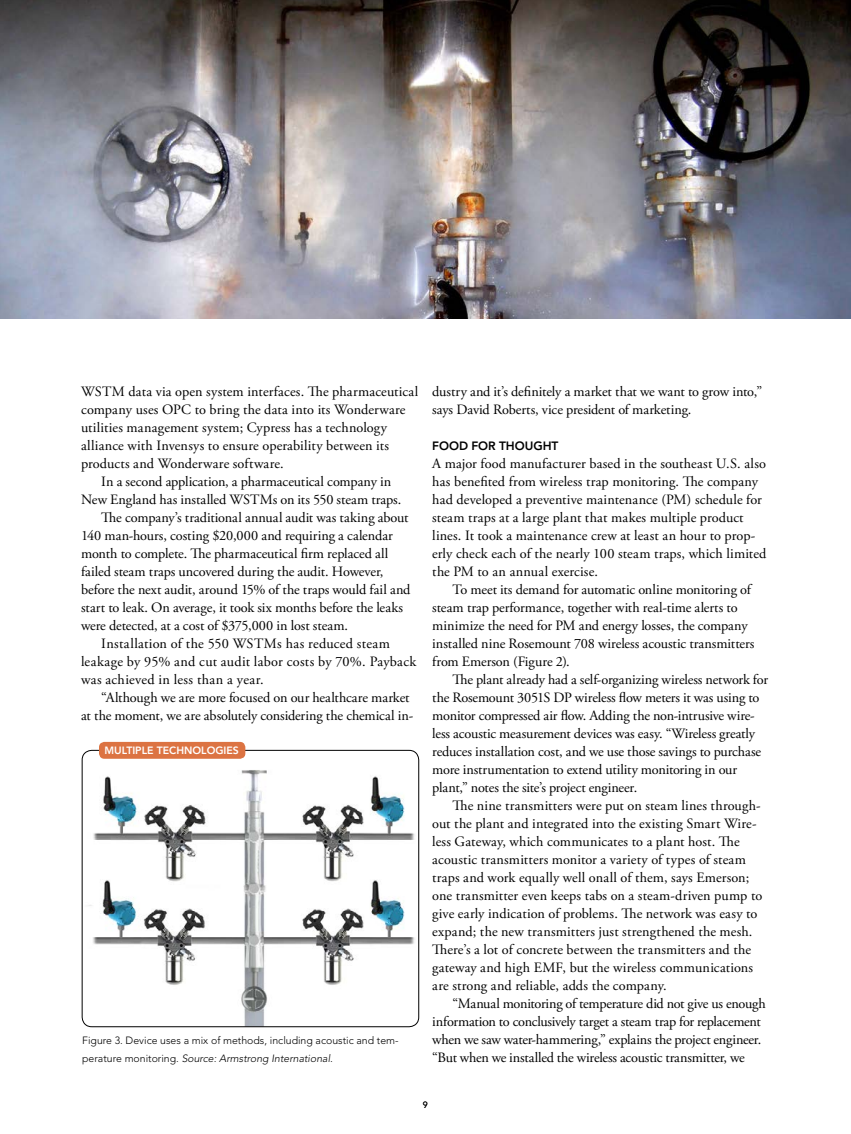
<style>
.page{position:relative;width:851px;height:1134px;background:#fff}
.page>*{position:absolute;margin:0;border:0;box-sizing:border-box;transform-origin:0 0}
.t1{font:14.25px/18px "Adobe Garamond Pro";color:#000}
.t2{font:14.25px "Adobe Garamond Pro";letter-spacing:.02em;color:#000}
.t3{font:14.25px "Adobe Garamond Pro";letter-spacing:.025em;color:#000}
.t4{font:800 12px "Avenir LT Std";color:#000}
.t5{font:300 10.5px/18px "Avenir LT Std";color:#000}
.t6{font:800 10.5px "Avenir LT Std";color:#fff}
.t7{font:9px "Avenir LT Std";color:#000}
.s1{font-style:italic}
</style>
<div class="page">
<img style="left:82px;top:770px;width:334px;height:257px">
<div style="left:82px;top:750px;width:337px;height:277px;border:1px solid #000;border-radius:10px"></div>
<div style="left:99px;top:742px;width:146px;height:17px;background:#dc7342;border-radius:5px"></div>
<img style="left:0;top:0;width:850px;height:319px">
<p class="t1" style="left:81px;top:383px;width:339px">WSTM data via open system interfaces. The pharmaceutical</p>
<p class="t1" style="left:81px;top:401px;width:326px">company uses OPC to bring the data into its Wonderware</p>
<p class="t1" style="left:81px;top:419px;width:307px">utilities management system; Cypress has a technology</p>
<p class="t1" style="left:81px;top:437px;width:309px">alliance with Invensys to ensure operability between its</p>
<p class="t1" style="left:81px;top:455px;width:204px">products and Wonderware software.</p>
<p class="t1" style="left:101px;top:473px;width:291px">In a second application, a pharmaceutical company in</p>
<p class="t1" style="left:81px;top:491px;width:322px">New England has installed WSTMs on its 550 steam traps.</p>
<p class="t1" style="left:101px;top:509px;width:309px">The company’s traditional annual audit was taking about</p>
<p class="t1" style="left:81px;top:527px;width:313px">140 man-hours, costing $20,000 and requiring a calendar</p>
<p class="t1" style="left:81px;top:545px;width:309px">month to complete. The pharmaceutical firm replaced all</p>
<p class="t1" style="left:81px;top:563px;width:304px">failed steam traps uncovered during the audit. However,</p>
<p class="t1" style="left:81px;top:581px;width:331px">before the next audit, around 15% of the traps would fail and</p>
<p class="t1" style="left:81px;top:599px;width:323px">start to leak. On average, it took six months before the leaks</p>
<p class="t1" style="left:81px;top:617px;width:268px">were detected, at a cost of $375,000 in lost steam.</p>
<p class="t2" style="left:101px;top:635px;width:290px">Installation of the 550 WSTMs has reduced steam</p>
<p class="t2" style="left:81px;top:653px;width:337px">leakage by 95% and cut audit labor costs by 70%. Payback</p>
<p class="t3" style="left:81px;top:671px;width:184px">was achieved in less than a year.</p>
<p class="t1" style="left:101px;top:689px;width:310px">“Although we are more focused on our healthcare market</p>
<p class="t1" style="left:81px;top:707px;width:334px">at the moment, we are absolutely considering the chemical in-</p>
<p class="t6" style="left:105px;top:744px;width:17px">MULTIPLE</p>
<p class="t6" style="left:157px;top:744px;width:84px">TECHNOLOGIES</p>
<p class="t5" style="left:82px;top:1031px;width:318px">Figure 3. Device uses a mix of methods, including acoustic and tem&shy;perature monitoring. <span class="s1">Source: Armstrong International.</span></p>
<p class="t1" style="left:432px;top:383px;width:331px">dustry and it’s definitely a market that we want to grow into,” says David Roberts, vice president of marketing.</p>
<p class="t4" style="left:432px;top:439px;width:128px">FOOD FOR THOUG HT</p>
<p class="t1" style="left:432px;top:455px;width:336px">A major food manufacturer based in the southeast U.S. also has benefited from wireless trap monitoring. The company had developed a preventive maintenance (PM) schedule for steam traps at a large plant that makes multiple product lines. It took a maintenance crew at least an hour to prop&shy;erly check each of the nearly 100 steam traps, which limited the PM to an annual exercise.</p>
<p class="t1" style="left:432px;top:581px;width:323px;text-indent:20px">To meet its demand for automatic online monitoring of steam trap performance, together with real-time alerts to minimize the need for PM and energy losses, the company installed nine Rosemount 708 wireless acoustic transmitters from Emerson (Figure 2).</p>
<p class="t1" style="left:432px;top:671px;width:337px;text-indent:20px">The plant already had a self-organizing wireless network for the Rosemount 3051S DP wireless flow meters it was using to monitor compressed air flow. Adding the non-intrusive wire&shy;less acoustic measurement devices was easy. “Wireless greatly reduces installation cost, and we use those savings to purchase more instrumentation to extend utility monitoring in our plant,” notes the site’s project engineer.</p>
<p class="t1" style="left:432px;top:797px;width:331px;text-indent:20px">The nine transmitters were put on steam lines through&shy;out the plant and integrated into the existing Smart Wire&shy;less Gateway, which communicates to a plant host. The acoustic transmitters monitor a variety of types of steam traps and work equally well onall of them, says Emerson; one transmitter even keeps tabs on a steam-driven pump to give early indication of problems. The network was easy to expand; the new transmitters just strengthened the mesh.<br>There’s a lot of concrete between the transmitters and the gateway and high EMF, but the wireless communications are strong and reliable, adds the company.</p>
<p class="t1" style="left:432px;top:995px;width:335px;text-indent:20px">“Manual monitoring of temperature did not give us enough information to conclusively target a steam trap for replacement when we saw water-hammering,” explains the project engineer. “But when we installed the wireless acoustic transmitter, we</p>
<p class="t7" style="left:423px;top:1099px;width:7px">9</p>
</div>
